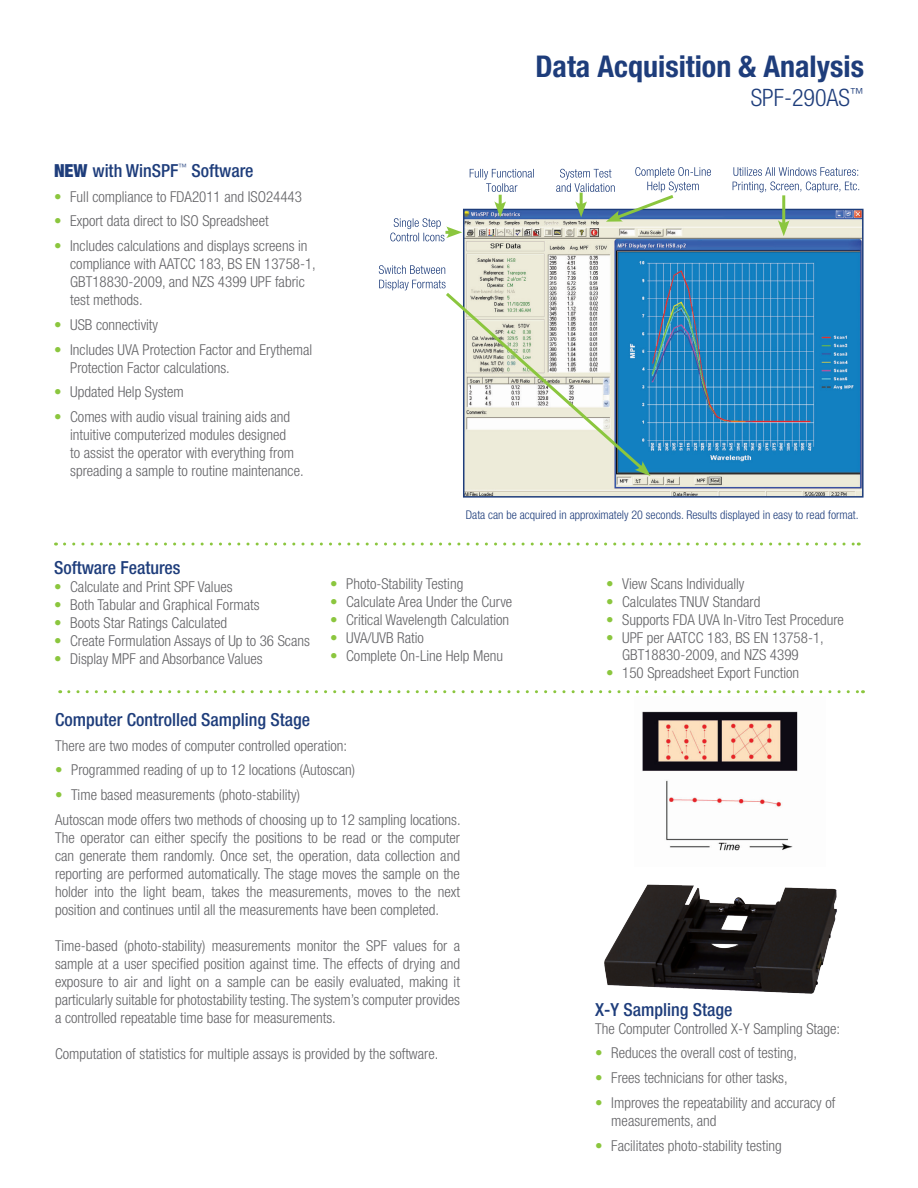
<style>
.page{position:relative;width:918px;height:1188px;background:#fff}
.page>*{position:absolute;margin:0;border:0;box-sizing:border-box;transform-origin:0 0}
.t1{font:700 condensed 30px "Helvetica Neue";color:#1e3d7b}
.t2{font:300 condensed 24px "Helvetica Neue";color:#1e3d7b}
.t3{font:500 condensed 18px "Helvetica Neue";color:#1e3d7b}
.t4{font:300 condensed 15px/18px "Helvetica Neue";color:#636366}
.t5{font:300 condensed 12px "Helvetica Neue";color:#1e3d7b}
.s1{font-weight:900}
.s2{color:#8bc63e}
</style>
<div class="page">
<img style="left:642px;top:711px;width:156px;height:140px">
<img style="left:604px;top:884px;width:233px;height:110px">
<svg style="left:65px;top:543px;width:794px;height:3px"></svg>
<svg style="left:69px;top:690px;width:794px;height:3px"></svg>
<img style="left:466px;top:212px;width:395px;height:283px">
<div style="left:463px;top:209px;width:401px;height:289px;border:2px solid #1e3d7b"></div>
<svg style="left:733px;top:167px;width:126px;height:25px"></svg>
<svg style="left:379px;top:265px;width:66px;height:9px"></svg>
<svg style="left:379px;top:280px;width:272px;height:196px"></svg>
<svg style="left:390px;top:218px;width:72px;height:23px"></svg>
<svg style="left:470px;top:169px;width:64px;height:48px"></svg>
<svg style="left:556px;top:167px;width:155px;height:55px"></svg>
<hr style="left:782px;top:195px;width:3px;height:31px;background:#8bc63e">
<svg style="left:778px;top:220px;width:12px;height:16px"></svg>
<p class="t1" style="left:535px;top:48px;width:330px">Data Acquisition &amp; Analysis</p>
<p class="t2" style="left:751px;top:84px;width:115px">SPF-290AS<sup>™</sup></p>
<p class="t3" style="left:54px;top:160px;width:201px"><span class="s1">NEW</span> with WinSPF<sup>™</sup> Software</p>
<p class="t4" style="left:54px;top:187px;width:250px"><span class="s2">•</span> Full compliance to FDA2011 and ISO24443</p>
<p class="t4" style="left:54px;top:212px;width:216px"><span class="s2">•</span> Export data direct to ISO Spreadsheet</p>
<p class="t4" style="left:70px;top:237px;width:247px;text-indent:-16px"><span class="s2">•</span> Includes calculations and displays screens in compliance with AATCC 183, BS EN 13758-1, GBT18830-2009, and NZS 4399 UPF fabric test methods.</p>
<p class="t4" style="left:54px;top:315px;width:106px"><span class="s2">•</span> USB connectivity</p>
<p class="t4" style="left:70px;top:340px;width:244px;text-indent:-16px"><span class="s2">•</span> Includes UVA Protection Factor and Erythemal<br>Protection Factor calculations.</p>
<p class="t4" style="left:54px;top:383px;width:131px"><span class="s2">•</span> Updated Help System</p>
<p class="t4" style="left:70px;top:408px;width:235px;text-indent:-16px"><span class="s2">•</span> Comes with audio visual training aids and intuitive computerized modules designed<br>to assist the operator with everything from spreading a sample to routine maintenance.</p>
<p class="t3" style="left:54px;top:556px;width:128px">Software Features</p>
<p class="t4" style="left:54px;top:577px;width:180px"><span class="s2">•</span> Calculate and Print SPF Values</p>
<p class="t4" style="left:54px;top:595px;width:207px"><span class="s2">•</span> Both Tabular and Graphical Formats</p>
<p class="t4" style="left:54px;top:613px;width:175px"><span class="s2">•</span> Boots Star Ratings Calculated</p>
<p class="t4" style="left:54px;top:631px;width:257px"><span class="s2">•</span> Create Formulation Assays of Up to 36 Scans</p>
<p class="t4" style="left:54px;top:649px;width:210px"><span class="s2">•</span> Display MPF and Absorbance Values</p>
<p class="t5" style="left:466px;top:508px;width:394px">Data can be acquired in approximately 20 seconds. Results displayed in easy to read format.</p>
<p class="t4" style="left:330px;top:575px;width:135px"><span class="s2">•</span> Photo-Stability Testing</p>
<p class="t4" style="left:330px;top:593px;width:184px"><span class="s2">•</span> Calculate Area Under the Curve</p>
<p class="t4" style="left:330px;top:611px;width:181px"><span class="s2">•</span> Critical Wavelength Calculation</p>
<p class="t4" style="left:330px;top:629px;width:95px"><span class="s2">•</span> UVA/UVB Ratio</p>
<p class="t4" style="left:330px;top:647px;width:175px"><span class="s2">•</span> Complete On-Line Help Menu</p>
<p class="t4" style="left:606px;top:575px;width:140px"><span class="s2">•</span> View Scans Individually</p>
<p class="t4" style="left:606px;top:593px;width:156px"><span class="s2">•</span> Calculates TNUV Standard</p>
<p class="t4" style="left:606px;top:611px;width:239px"><span class="s2">•</span> Supports FDA UVA In-Vitro Test Procedure</p>
<p class="t4" style="left:606px;top:630px;width:219px;line-height:16.5px;text-align:center"><span class="s2">•</span> UPF per AATCC 183, BS EN 13758-1,<br>GBT18830-2009, and NZS 4399</p>
<p class="t4" style="left:606px;top:664px;width:195px"><span class="s2">•</span> 150 Spreadsheet Export Function</p>
<p class="t3" style="left:55px;top:709px;width:257px">Computer Controlled Sampling Stage</p>
<p class="t4" style="left:55px;top:736px;width:294px">There are two modes of computer controlled operation:</p>
<p class="t4" style="left:55px;top:761px;width:302px"><span class="s2">•</span> Programmed reading of up to 12 locations (Autoscan)</p>
<p class="t4" style="left:55px;top:786px;width:247px"><span class="s2">•</span> Time based measurements (photo-stability)</p>
<p class="t4" style="left:55px;top:811px;width:407px;text-align:justify">Autoscan mode offers two methods of choosing up to 12 sampling locations.<br>The operator can either specify the positions to be read or the computer can generate them randomly. Once set, the operation, data collection and reporting are performed automatically. The stage moves the sample on the holder into the light beam, takes the measurements, moves to the next position and continues until all the measurements have been completed.</p>
<p class="t4" style="left:55px;top:937px;width:407px;text-align:justify">Time-based (photo-stability) measurements monitor the SPF values for a sample at a user specified position against time. The effects of drying and exposure to air and light on a sample can be easily evaluated, making it particularly suitable for photostability testing. The system’s computer provides a controlled repeatable time base for measurements.</p>
<p class="t4" style="left:55px;top:1045px;width:385px">Computation of statistics for multiple assays is provided by the software.</p>
<p class="t3" style="left:595px;top:998px;width:139px">X-Y Sampling Stage</p>
<p class="t4" style="left:595px;top:1019px;width:247px">The Computer Controlled X-Y Sampling Stage:</p>
<p class="t4" style="left:595px;top:1044px;width:203px"><span class="s2">•</span> Reduces the overall cost of testing,</p>
<p class="t4" style="left:595px;top:1069px;width:194px"><span class="s2">•</span> Frees technicians for other tasks,</p>
<p class="t4" style="left:611px;top:1093px;width:226px;text-indent:-16px"><span class="s2">•</span> Improves the repeatability and accuracy of measurements, and</p>
<p class="t4" style="left:595px;top:1136px;width:188px"><span class="s2">•</span> Facilitates photo-stability testing</p>
</div>
